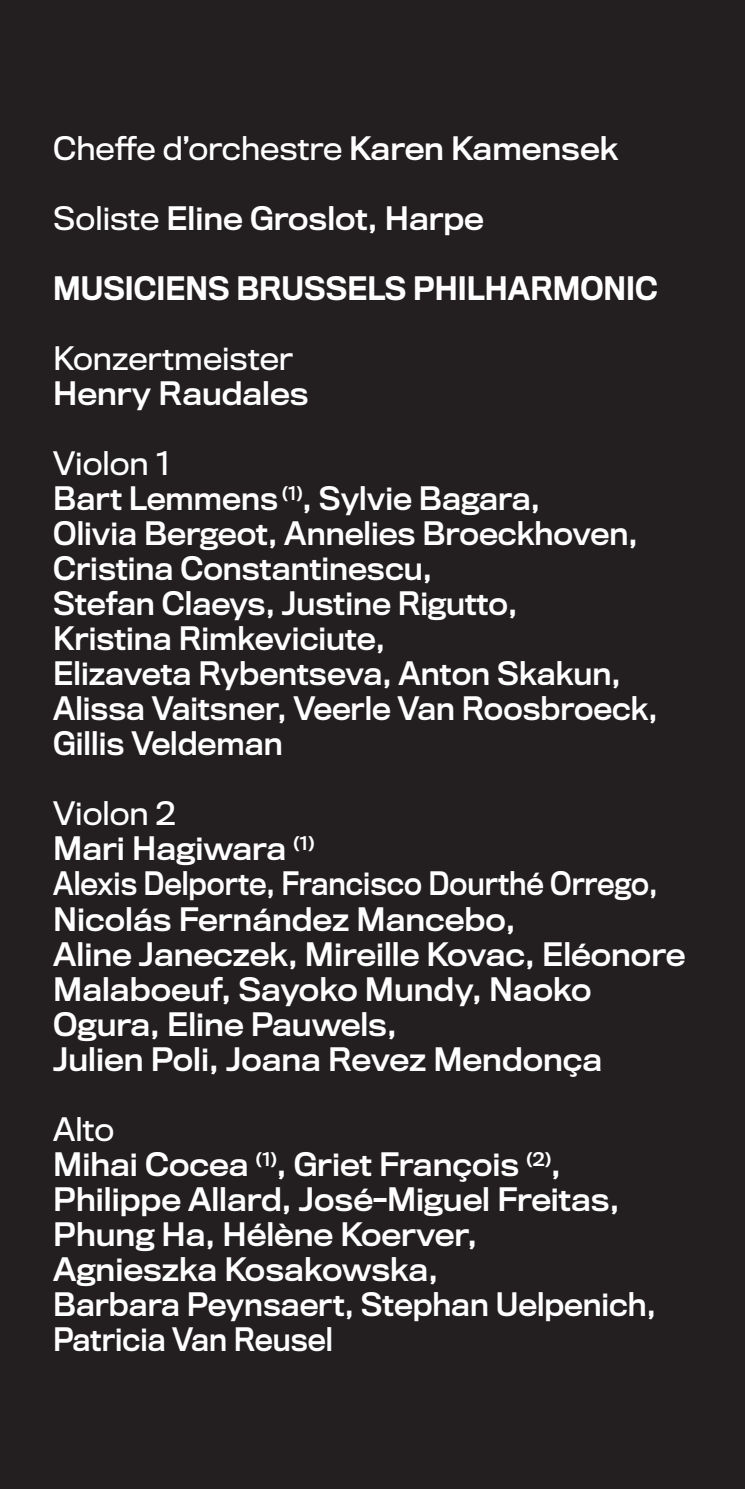
<style>
.page{position:relative;width:745px;height:1489px;background:#fff}
.page>*{position:absolute;margin:0;border:0;box-sizing:border-box;transform-origin:0 0}
.t1{font:30px/35px "Titling Gothic FB Standard";color:#fff;scale:.96 1}
.t2{font:30px/35px "Titling Gothic FB Standard";color:#fff}
.t3{font:30px/35px "Titling Gothic FB Standard";color:#fff;scale:.88 1}
.t4{font:30px "Titling Gothic FB";color:#fff}
.t5{font:500 30px "Titling Gothic FB";color:#fff;scale:.92 1}
.s1{font-family:"Titling Gothic FB Standard"}
.s2{font-family:"Titling Gothic FB"}
</style>
<div class="page">
<div style="left:0;top:0;width:744px;height:1488px;background:#231f20"></div>
<p class="t4" style="left:53px;top:131px;width:566px">Cheffe d’orchestre <span class="s1">Karen Kamensek</span></p>
<p class="t2" style="left:53px;top:201px;width:432px"><span class="s2">Soliste</span> Eline Groslot, Harpe</p>
<p class="t5" style="left:53px;top:270px;width:658px">MUSICIENS BRUSSELS PHILHARMONIC</p>
<p class="t4" style="left:53px;top:341px;width:241px">Konzertmeister</p>
<p class="t2" style="left:53px;top:376px;width:257px">Henry Raudales</p>
<p class="t4" style="left:53px;top:446px;width:118px">Violon 1</p>
<p class="t1" style="left:53px;top:481px;width:630px">Bart Lemmens <sup>(1)</sup>, Sylvie Bagara,<br>Olivia Bergeot, Annelies Broeckhoven,<br>Cristina Constantinescu,<br>Stefan Claeys, Justine Rigutto,<br>Kristina Rimkeviciute,<br>Elizaveta Rybentseva, Anton Skakun,<br>Alissa Vaitsner, Veerle Van Roosbroeck,<br>Gillis Veldeman</p>
<p class="t4" style="left:53px;top:796px;width:124px">Violon 2</p>
<p class="t2" style="left:53px;top:831px;width:262px">Mari Hagiwara <sup>(1)</sup></p>
<p class="t3" style="left:53px;top:866px;width:719px">Alexis Delporte, Francisco Dourthé Orrego, Nicolás Fernández Mancebo,<br>Aline Janeczek, Mireille Kovac, Eléonore Malaboeuf, Sayoko Mundy, Naoko Ogura, Eline Pauwels,<br>Julien Poli, Joana Revez Mendonça</p>
<p class="t4" style="left:53px;top:1111px;width:62px">Alto</p>
<p class="t2" style="left:53px;top:1146px;width:508px">Mihai Cocea <sup>(1)</sup>, Griet François <sup>(2)</sup>,</p>
<p class="t2" style="left:53px;top:1181px;width:604px">Philippe Allard, José-Miguel Freitas,<br>Phung Ha, Hélène Koerver,<br>Agnieszka Kosakowska,<br>Barbara Peynsaert, Stephan Uelpenich,<br>Patricia Van Reusel</p>
</div>
